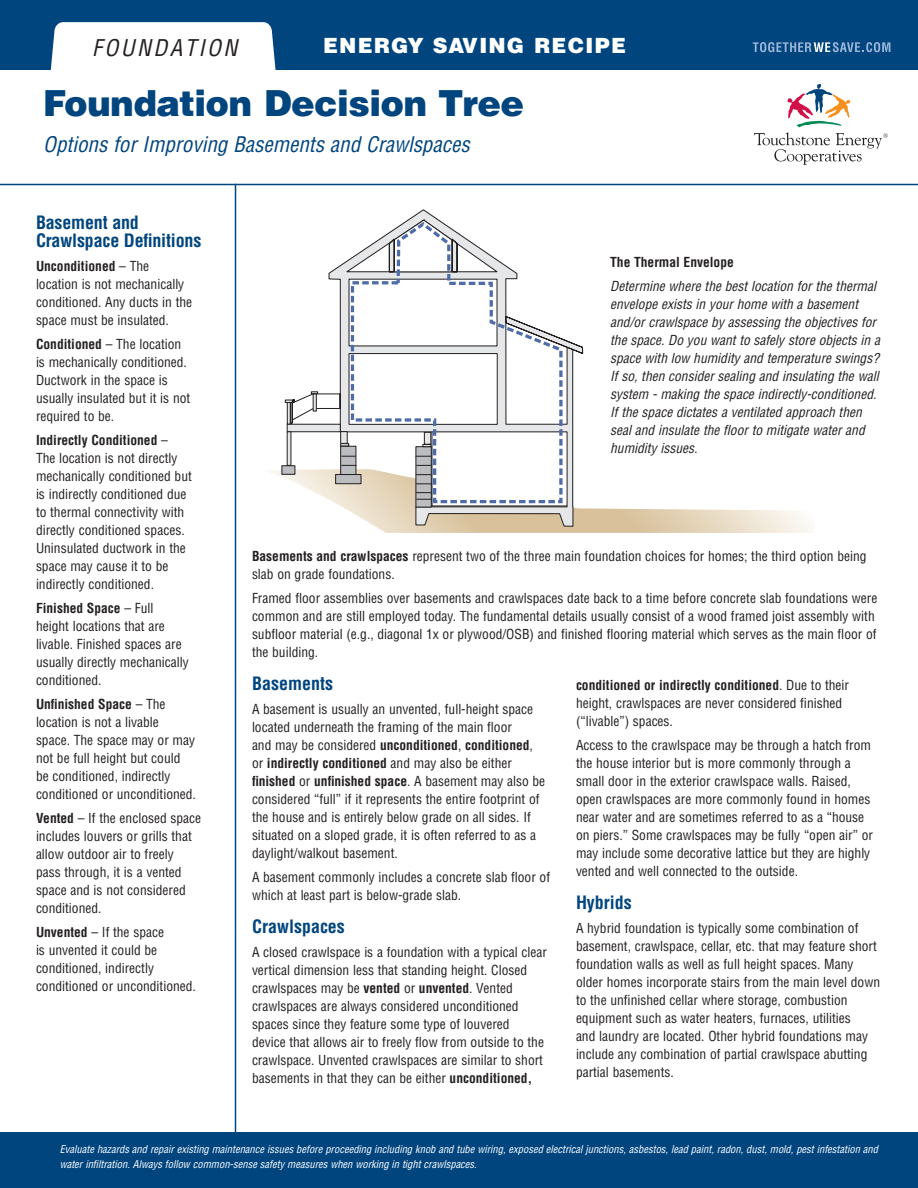
<style>
.page{position:relative;width:918px;height:1188px;background:#fff}
.page>*{position:absolute;margin:0;border:0;box-sizing:border-box;transform-origin:0 0}
.p1_Headline_24_30{font:900 36px "Helvetica";color:#01457f}
.p1_subhead_ital_18_2{font:italic condensed 22.5px "Helvetica";letter-spacing:.11em;color:#231f20}
.header-subhead_itali{font:italic condensed 21px "Helvetica";color:#01457f}
.arial_black_reverse{font:900 21px "Helvetica";letter-spacing:.075em;color:#fff}
.sans_serif_subhead{font:700 condensed 18px/18px "Helvetica";letter-spacing:-.01em;color:#01457f}
.text-sanserif_9_12{font:condensed 13.5px/18px "Helvetica";color:#231f20}
.text_caption-italic{font:italic condensed 13.5px/18px "Helvetica";color:#231f20}
.text-sanserif_9_12-2{font:700 condensed 13.5px "Helvetica";color:#231f20}
.reverse_assumptions{font:italic condensed 10.5px/15px "Helvetica";color:#fff}
.s1{font-weight:700}
</style>
<div class="page">
<div style="left:0;top:0;width:918px;height:69px;background:#01457f"></div>
<svg style="left:754px;top:84px;width:134px;height:81px"></svg>
<svg style="left:753px;top:42px;width:137px;height:10px"></svg>
<div style="left:51px;top:22px;width:225px;height:48px;background:#fff"></div>
<hr style="left:0;top:184px;width:918px;height:1px;background:#01457f">
<div style="left:0;top:1132px;width:918px;height:56px;background:#01457f"></div>
<hr style="left:235px;top:184px;width:1px;height:955px;background:#01457f">
<svg style="left:295px;top:209px;width:278px;height:222px"></svg>
<svg style="left:346px;top:219px;width:152px;height:206px"></svg>
<svg style="left:564px;top:316px;width:19px;height:38px"></svg>
<svg style="left:272px;top:431px;width:542px;height:102px"></svg>
<div style="left:287px;top:424px;width:54px;height:8px;background:#e6e7e9;border:1px solid #231f20"></div>
<svg style="left:287px;top:432px;width:4px;height:34px"></svg>
<div style="left:282px;top:466px;width:13px;height:9px;background:#bcbdc0;border:1px solid #231f20"></div>
<div style="left:335px;top:474px;width:26px;height:10px;background:#bcbdc0;border:1px solid #231f20"></div>
<svg style="left:285px;top:399px;width:10px;height:26px"></svg>
<svg style="left:313px;top:394px;width:4px;height:17px"></svg>
<svg style="left:311px;top:392px;width:7px;height:2px"></svg>
<svg style="left:349px;top:220px;width:215px;height:285px"></svg>
<p class="p1_subhead_ital_18_2" style="left:92px;top:33px;width:147px">FOUNDATION</p>
<p class="arial_black_reverse" style="left:323px;top:32px;width:304px">ENERGY SAVING RECIPE</p>
<p class="p1_Headline_24_30" style="left:43px;top:80px;width:482px">Foundation Decision Tree</p>
<p class="header-subhead_itali" style="left:43px;top:132px;width:428px">Options for Improving Basements and Crawlspaces</p>
<p class="sans_serif_subhead" style="left:36px;top:213px;width:167px">Basement and<br>Crawlspace Definitions</p>
<p class="text-sanserif_9_12" style="left:36px;top:257px;width:158px"><span class="s1">Unconditioned</span> – The location is not mechanically conditioned. Any ducts in the space must be insulated.</p>
<p class="text-sanserif_9_12" style="left:36px;top:335px;width:156px"><span class="s1">Conditioned</span> – The location is mechanically conditioned.<br>Ductwork in the space is usually insulated but it is not required to be.</p>
<p class="text-sanserif_9_12" style="left:36px;top:431px;width:157px"><span class="s1">Indirectly Conditioned</span> –<br>The location is not directly mechanically conditioned but is indirectly conditioned due to thermal connectivity with directly conditioned spaces.<br>Uninsulated ductwork in the space may cause it to be indirectly conditioned.</p>
<p class="text-sanserif_9_12" style="left:36px;top:599px;width:154px"><span class="s1">Finished Space</span> – Full height locations that are livable. Finished spaces are usually directly mechanically conditioned.</p>
<p class="text-sanserif_9_12" style="left:36px;top:695px;width:162px"><span class="s1">Unfinished Space</span> – The location is not a livable space. The space may or may not be full height but could be conditioned, indirectly conditioned or unconditioned.</p>
<p class="text-sanserif_9_12" style="left:36px;top:809px;width:167px"><span class="s1">Vented</span> – If the enclosed space includes louvers or grills that allow outdoor air to freely pass through, it is a vented space and is not considered conditioned.</p>
<p class="text-sanserif_9_12" style="left:36px;top:923px;width:162px"><span class="s1">Unvented</span> – If the space<br>is unvented it could be conditioned, indirectly conditioned or unconditioned.</p>
<p class="text-sanserif_9_12-2" style="left:610px;top:254px;width:125px">The Thermal Envelope</p>
<p class="text_caption-italic" style="left:610px;top:277px;width:271px">Determine where the best location for the thermal envelope exists in your home with a basement and/or crawlspace by assessing the objectives for the space. Do you want to safely store objects in a space with low humidity and temperature swings?<br>If so, then consider sealing and insulating the wall system - making the space indirectly-conditioned.<br>If the space dictates a ventilated approach then seal and insulate the floor to mitigate water and humidity issues.</p>
<p class="text-sanserif_9_12" style="left:252px;top:547px;width:616px"><span class="s1">Basements and crawlspaces</span> represent two of the three main foundation choices for homes; the third option being slab on grade foundations.</p>
<p class="text-sanserif_9_12" style="left:252px;top:589px;width:627px">Framed floor assemblies over basements and crawlspaces date back to a time before concrete slab foundations were common and are still employed today. The fundamental details usually consist of a wood framed joist assembly with subfloor material (e.g., diagonal 1x or plywood/OSB) and finished flooring material which serves as the main floor of the building.</p>
<p class="sans_serif_subhead" style="left:252px;top:674px;width:82px">Basements</p>
<p class="text-sanserif_9_12" style="left:252px;top:700px;width:295px">A basement is usually an unvented, full-height space located underneath the framing of the main floor<br>and may be considered <span class="s1">unconditioned</span>, <span class="s1">conditioned</span>, or <span class="s1">indirectly conditioned</span> and may also be either <span class="s1">finished</span> or <span class="s1">unfinished space</span>. A basement may also be considered “full” if it represents the entire footprint of the house and is entirely below grade on all sides. If situated on a sloped grade, it is often referred to as a daylight/walkout basement.</p>
<p class="text-sanserif_9_12" style="left:252px;top:868px;width:300px">A basement commonly includes a concrete slab floor of which at least part is below-grade slab.</p>
<p class="sans_serif_subhead" style="left:252px;top:917px;width:94px">Crawlspaces</p>
<p class="text-sanserif_9_12" style="left:252px;top:943px;width:297px">A closed crawlspace is a foundation with a typical clear vertical dimension less that standing height. Closed crawlspaces may be <span class="s1">vented</span> or <span class="s1">unvented</span>. Vented crawlspaces are always considered unconditioned spaces since they feature some type of louvered<br>device that allows air to freely flow from outside to the crawlspace. Unvented crawlspaces are similar to short basements in that they can be either <span class="s1">unconditioned,</span></p>
<p class="text-sanserif_9_12" style="left:576px;top:676px;width:275px"><span class="s1">conditioned or indirectly conditioned</span>. Due to their height, crawlspaces are never considered finished (“livable”) spaces.</p>
<p class="text-sanserif_9_12" style="left:576px;top:736px;width:298px">Access to the crawlspace may be through a hatch from the house interior but is more commonly through a small door in the exterior crawlspace walls. Raised, open crawlspaces are more commonly found in homes near water and are sometimes referred to as a “house on piers.” Some crawlspaces may be fully “open air” or may include some decorative lattice but they are highly vented and well connected to the outside.</p>
<p class="sans_serif_subhead" style="left:576px;top:893px;width:57px">Hybrids</p>
<p class="text-sanserif_9_12" style="left:576px;top:919px;width:306px">A hybrid foundation is typically some combination of basement, crawlspace, cellar, etc. that may feature short foundation walls as well as full height spaces. Many older homes incorporate stairs from the main level down to the unfinished cellar where storage, combustion equipment such as water heaters, furnaces, utilities<br>and laundry are located. Other hybrid foundations may include any combination of partial crawlspace abutting partial basements.</p>
<p class="reverse_assumptions" style="left:60px;top:1142px;width:820px">Evaluate hazards and repair existing maintenance issues before proceeding including knob and tube wiring, exposed electrical junctions, asbestos, lead paint, radon, dust, mold, pest infestation and water infiltration. Always follow common-sense safety measures when working in tight crawlspaces.</p>
</div>
